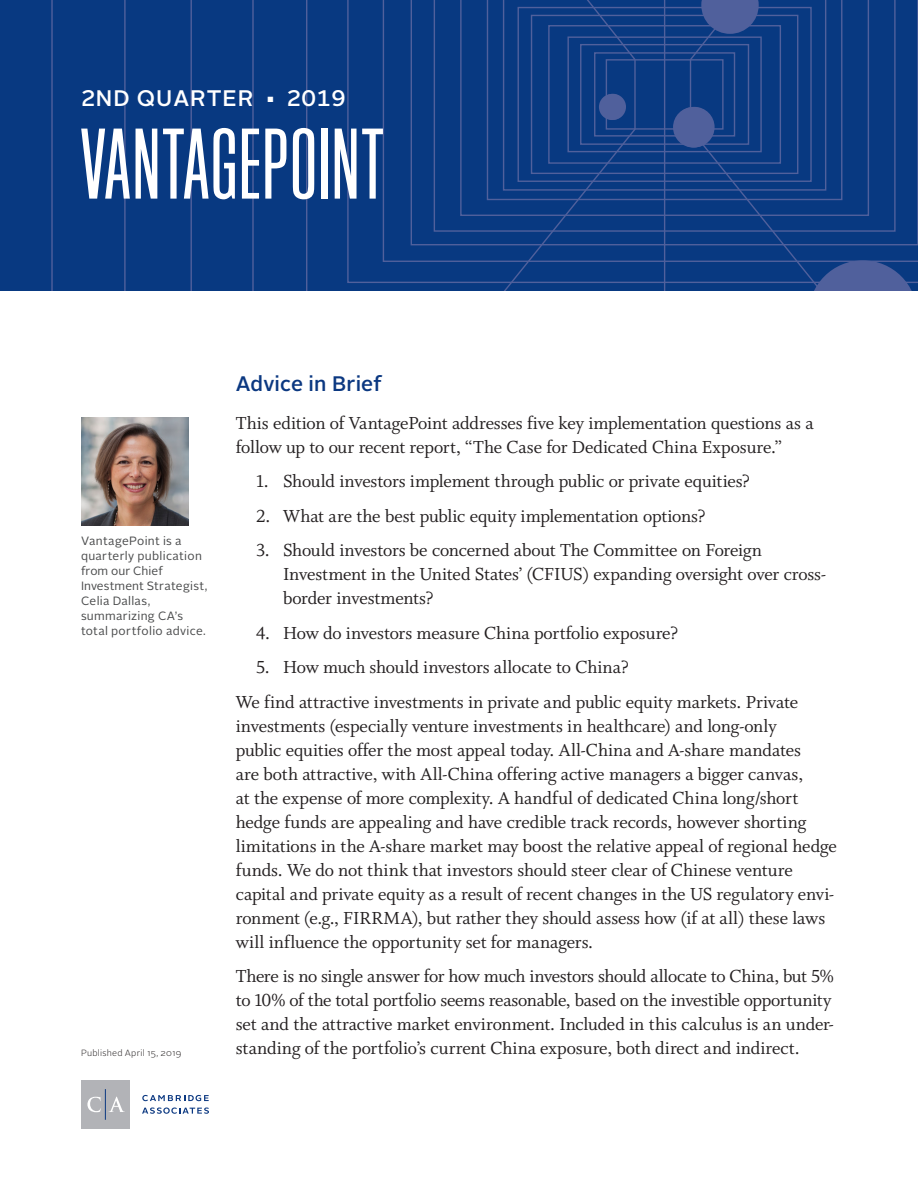
<style>
.page{position:relative;width:918px;height:1188px;background:#fff}
.page>*{position:absolute;margin:0;border:0;box-sizing:border-box;transform-origin:0 0}
.cover_h1_large_block{font:105px "Block Gothic RR Light Extra Cond";letter-spacing:.01em;color:#fff}
.cover_h4_doc-type_da{font:500 22.5px "Alright Sans";letter-spacing:.04em;color:#fff}
.Header_1{font:500 21px "Alright Sans";letter-spacing:.01em;color:#0b3881}
.Body{font:19.5px/24px "Whitman";letter-spacing:-.01em;color:#231f20}
.t1{font:12px/15px "Alright Sans";letter-spacing:.025em;color:#4a4b4c}
.t2{font:300 9px "Alright Sans";letter-spacing:.025em;color:#231f20}
</style>
<div class="page">
<svg style="left:0;top:0;width:918px;height:291px;background:#0c3b82"></svg>
<svg style="left:701px;top:0;width:58px;height:34px;background:#435997"></svg>
<svg style="left:599px;top:94px;width:26px;height:26px"></svg>
<div style="left:673px;top:107px;width:41px;height:41px;background:#50609c;border-radius:50%"></div>
<svg style="left:808px;top:260px;width:109px;height:31px;background:#395393"></svg>
<div style="left:600px;top:94px;width:26px;height:26px;background:#50609c;border-radius:50%"></div>
<div style="left:674px;top:107px;width:41px;height:40px;background:#50609c;border-radius:50%"></div>
<div style="left:81px;top:1080px;width:49px;height:49px;background:#b2b3b7"></div>
<svg style="left:87px;top:1097px;width:14px;height:15px"></svg>
<svg style="left:109px;top:1097px;width:16px;height:15px"></svg>
<svg style="left:142px;top:1095px;width:67px;height:6px"></svg>
<svg style="left:142px;top:1107px;width:67px;height:7px"></svg>
<hr style="left:105px;top:1089px;width:1px;height:31px;background:#0b3881">
<img style="left:81px;top:418px;width:108px;height:108px">
<p class="cover_h4_doc-type_da" style="left:81px;top:82px;width:174px">2ND QUARTER</p>
<p class="cover_h4_doc-type_da" style="left:267px;top:82px;width:80px"><sup>■</sup> 2019</p>
<p class="cover_h1_large_block" style="left:81px;top:111px;width:304px">VANTAGEPOINT</p>
<p class="t1" style="left:81px;top:534px;width:128px">VantagePoint is a quarterly publication from our Chief<br>Investment Strategist,<br>Celia Dallas, summarizing CA’s total portfolio advice.</p>
<p class="t2" style="left:81px;top:1047px;width:102px">Published April 15, 2019</p>
<p class="Header_1" style="left:236px;top:369px;width:148px">Advice in Brief</p>
<p class="Body" style="left:236px;top:411px;width:579px">This edition of VantagePoint addresses five key implementation questions as a follow up to our recent report, “The Case for Dedicated China Exposure.”</p>
<p class="Body" style="left:256px;top:470px;width:495px">1. Should investors implement through public or private equities?</p>
<p class="Body" style="left:256px;top:504px;width:451px">2. What are the best public equity implementation options?</p>
<p class="Body" style="left:283px;top:539px;width:545px;text-indent:-27px">3. Should investors be concerned about The Committee on Foreign<br>Investment in the United States’ (CFIUS) expanding oversight over cross&shy;border investments?</p>
<p class="Body" style="left:256px;top:621px;width:424px">4. How do investors measure China portfolio exposure?</p>
<p class="Body" style="left:256px;top:656px;width:374px">5. How much should investors allocate to China?</p>
<p class="Body" style="left:236px;top:690px;width:603px">We find attractive investments in private and public equity markets. Private investments (especially venture investments in healthcare) and long-only<br>public equities offer the most appeal today. All-China and A-share mandates<br>are both attractive, with All-China offering active managers a bigger canvas,<br>at the expense of more complexity. A handful of dedicated China long/short hedge funds are appealing and have credible track records, however shorting limitations in the A-share market may boost the relative appeal of regional hedge funds. We do not think that investors should steer clear of Chinese venture capital and private equity as a result of recent changes in the US regulatory envi&shy;ronment (e.g., FIRRMA), but rather they should assess how (if at all) these laws will influence the opportunity set for managers.</p>
<p class="Body" style="left:236px;top:965px;width:600px">There is no single answer for how much investors should allocate to China, but 5% to 10% of the total portfolio seems reasonable, based on the investible opportunity set and the attractive market environment. Included in this calculus is an under&shy;standing of the portfolio’s current China exposure, both direct and indirect.</p>
</div>
